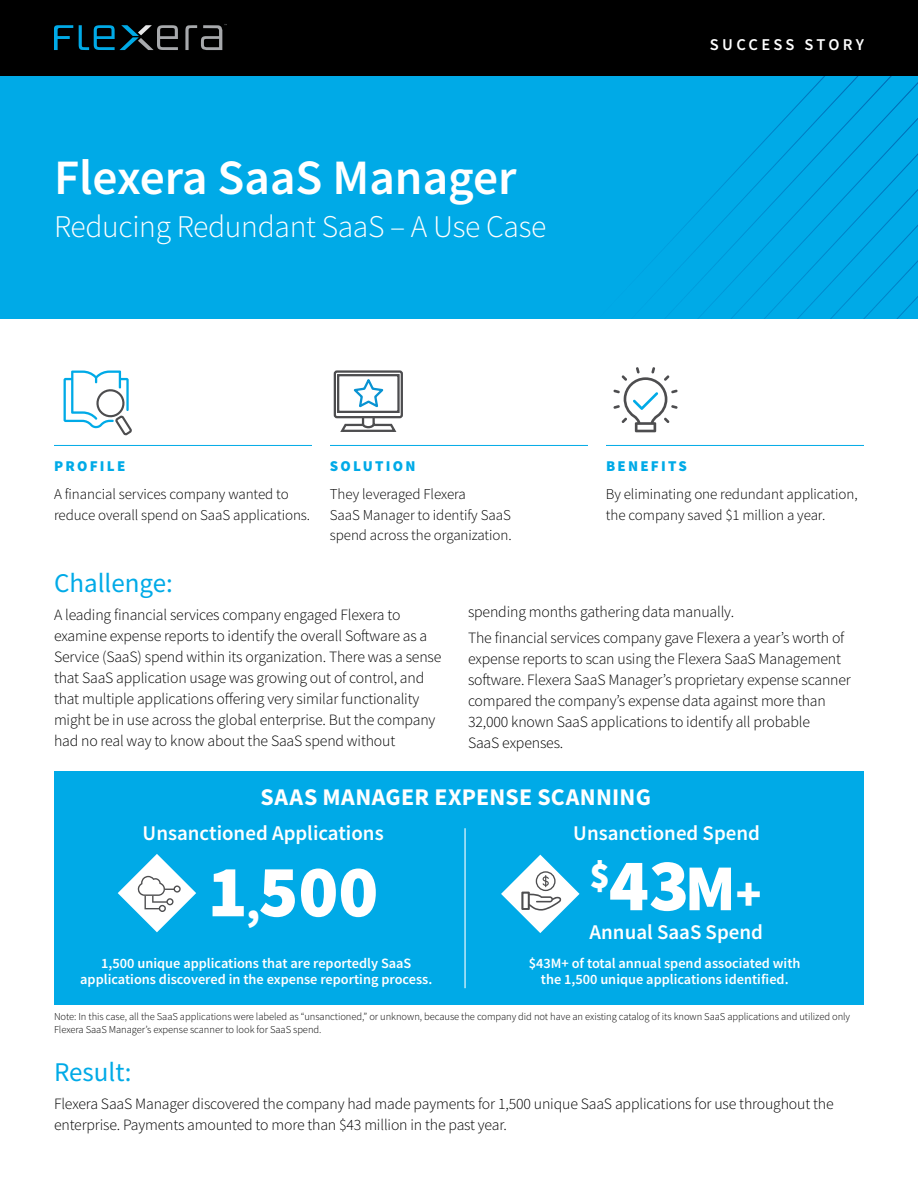
<style>
.page{position:relative;width:918px;height:1188px;background:#fff}
.page>*{position:absolute;margin:0;border:0;box-sizing:border-box;transform-origin:0 0}
.t1{font:900 74.55px "Source Sans Pro";color:#fff}
.t2{font:900 73.95px "Source Sans Pro";color:#fff}
.t3{font:600 49.5px "Source Sans Pro";color:#fff}
.t4{font:300 31.5px "Source Sans Pro";letter-spacing:-.01em;color:#fff}
.t5{font:27px "Source Sans Pro";color:#00aae7}
.t6{font:700 24px "Source Sans Pro";letter-spacing:.01em;color:#fff}
.t7{font:600 21px "Source Sans Pro";color:#fff}
.t8{font:600 16.5px "Source Sans Pro";letter-spacing:.195em;color:#fff}
.t9{font:300 15.75px/21px "Source Sans Pro";letter-spacing:-.01em;color:#000}
.t10{font:300 15px/20.2px "Source Sans Pro";letter-spacing:-.005em;color:#000}
.t11{font:900 15px "Source Sans Pro";letter-spacing:.15em;color:#00aae7}
.t12{font:600 14.4px/16.5px "Source Sans Pro";color:#fff;text-align:center}
.t13{font:300 10.5px/12.8px "Source Sans Pro";letter-spacing:-.005em;color:#000}
.s1{font-size:44.25px}
.s2{font-size:65.55px}
.s3{font-size:47.7px}
</style>
<div class="page">
<div style="left:0;top:76px;width:918px;height:243px;background:#00aae7"></div>
<div style="left:0;top:0;width:918px;height:76px;background:#000"></div>
<svg style="left:54px;top:25px;width:19px;height:25px"></svg>
<svg style="left:185px;top:24px;width:42px;height:26px"></svg>
<svg style="left:79px;top:25px;width:99px;height:25px"></svg>
<svg style="left:730px;top:76px;width:188px;height:243px"></svg>
<svg style="left:763px;top:92px;width:155px;height:227px"></svg>
<hr style="left:54px;top:445px;width:258px;height:1px;background:#00aae7">
<hr style="left:330px;top:445px;width:258px;height:1px;background:#00aae7">
<hr style="left:606px;top:445px;width:258px;height:1px;background:#00aae7">
<svg style="left:64px;top:371px;width:68px;height:65px"></svg>
<svg style="left:613px;top:367px;width:65px;height:65px"></svg>
<svg style="left:333px;top:370px;width:70px;height:62px"></svg>
<div style="left:54px;top:771px;width:810px;height:233px;background:#00aae7"></div>
<hr style="left:464px;top:828px;width:2px;height:160px;background:#fff">
<svg style="left:118px;top:854px;width:78px;height:78px"></svg>
<svg style="left:501px;top:855px;width:79px;height:78px"></svg>
<div style="left:522px;top:892px;width:8px;height:18px;border:2px solid #4d4d4f"></div>
<h3 class="t3" style="left:54px;top:145px;width:464px">Flexera SaaS Manager</h3>
<h3 class="t4" style="left:54px;top:207px;width:494px">Reducing Redundant SaaS – A Use Case</h3>
<p class="t8" style="left:710px;top:34px;width:156px">SUCCESS STORY</p>
<p class="t11" style="left:54px;top:456px;width:73px">PROFILE</p>
<p class="t11" style="left:330px;top:456px;width:87px">SOLUTION</p>
<p class="t11" style="left:606px;top:456px;width:83px">BENEFITS</p>
<p class="t10" style="left:54px;top:484px;width:258px">A financial services company wanted to reduce overall spend on SaaS applications.</p>
<p class="t10" style="left:330px;top:484px;width:183px">They leveraged Flexera<br>SaaS Manager to identify SaaS spend across the organization.</p>
<p class="t10" style="left:606px;top:484px;width:253px">By eliminating one redundant application, the company saved $1 million a year.</p>
<h3 class="t5" style="left:54px;top:566px;width:120px">Challenge:</h3>
<p class="t9" style="left:54px;top:604px;width:389px">A leading financial services company engaged Flexera to examine expense reports to identify the overall Software as a Service (SaaS) spend within its organization. There was a sense that SaaS application usage was growing out of control, and that multiple applications offering very similar functionality might be in use across the global enterprise. But the company had no real way to know about the SaaS spend without</p>
<p class="t9" style="left:468px;top:599px;width:378px;line-height:26.4px">spending months gathering data manually.<br>The financial services company gave Flexera a year’s worth of</p>
<p class="t9" style="left:468px;top:649px;width:384px">expense reports to scan using the Flexera SaaS Management software. Flexera SaaS Manager’s proprietary expense scanner compared the company’s expense data against more than 32,000 known SaaS applications to identify all probable<br>SaaS expenses.</p>
<h3 class="t6" style="left:261px;top:781px;width:392px">SAAS MANAGER EXPENSE SCANNING</h3>
<h3 class="t7" style="left:143px;top:819px;width:243px">Unsanctioned Applications</h3>
<h3 class="t7" style="left:573px;top:819px;width:188px">Unsanctioned Spend</h3>
<h2 class="t2" style="left:208px;top:841px;width:172px">1<span class="s1">,</span>500</h2>
<h1 class="t1" style="left:590px;top:834px;width:173px"><sup>$</sup>43<span class="s2">M</span><span class="s3">+</span></h1>
<h3 class="t7" style="left:590px;top:918px;width:175px">Annual SaaS Spend</h3>
<p class="t12" style="left:80px;top:954px;width:354px">1,500 unique applications that are reportedly SaaS applications discovered in the expense reporting process.</p>
<p class="t12" style="left:529px;top:954px;width:273px">$43M+ of total annual spend associated with the 1,500 unique applications identified.</p>
<p class="t13" style="left:54px;top:1010px;width:798px">Note: In this case, all the SaaS applications were labeled as “unsanctioned,” or unknown, because the company did not have an existing catalog of its known SaaS applications and utilized only<br>Flexera SaaS Manager’s expense scanner to look for SaaS spend.</p>
<h3 class="t5" style="left:54px;top:1055px;width:79px">Result:</h3>
<p class="t9" style="left:54px;top:1093px;width:781px">Flexera SaaS Manager discovered the company had made payments for 1,500 unique SaaS applications for use throughout the enterprise. Payments amounted to more than $43 million in the past year.</p>
</div>
